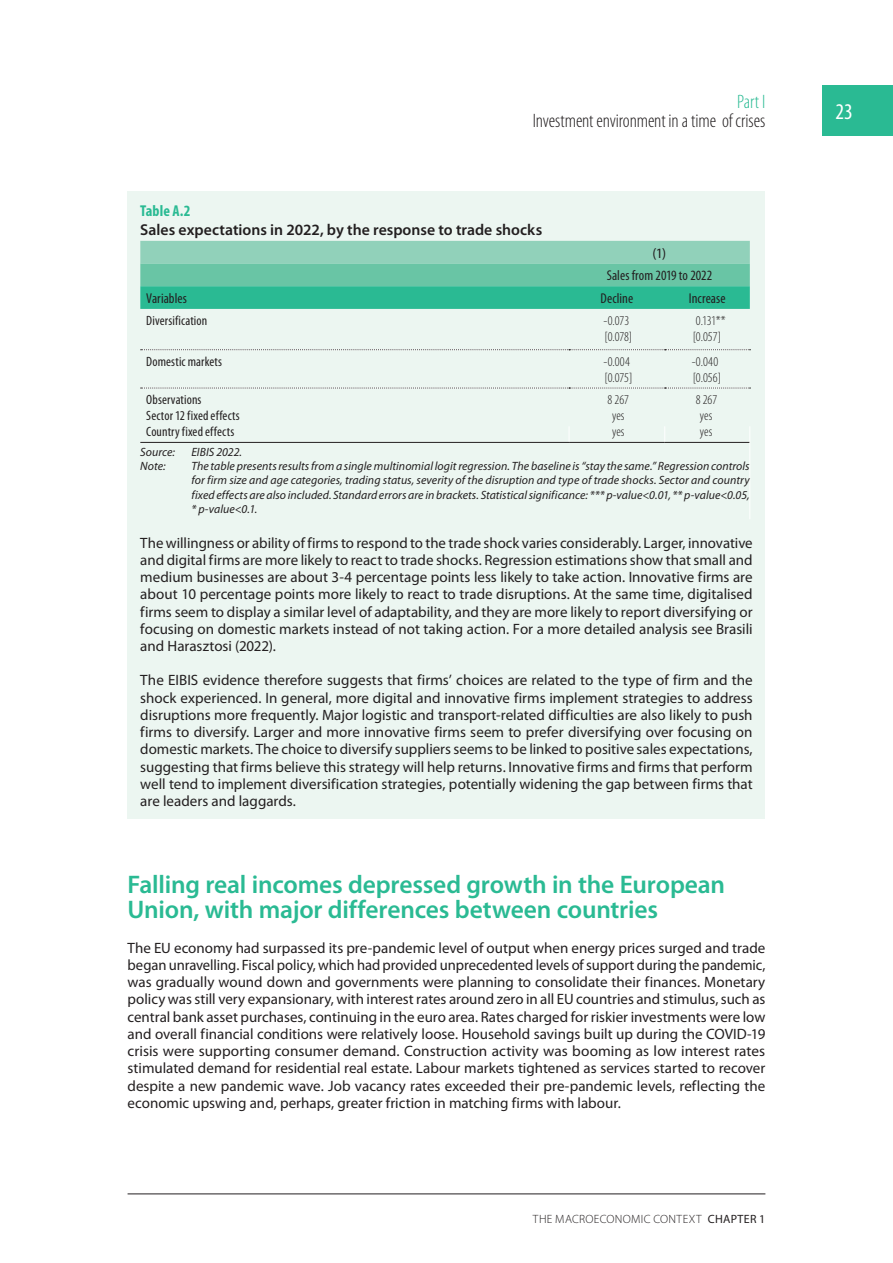
<style>
.page{position:relative;width:893px;height:1263px;background:#fff}
.page>*{position:absolute;margin:0;border:0;box-sizing:border-box;transform-origin:0 0}
._06_1_1_1_Titre{font:600 25.5px/25.5px "Myriad Pro";letter-spacing:-.01em;color:#2aba93}
.t1{font:condensed 22.5px "Myriad Pro";color:#fff}
.t2{font:300 condensed 19.5px "Myriad Pro";letter-spacing:-.01em;color:#231f20}
.t3{font:300 condensed 19.5px "Myriad Pro";color:#2aba93}
._12_FIGURE_BOX_TABLE{font:600 15.75px "Myriad Pro";color:#231f20}
._12_FIGURE_BOX_TABLE-2{font:700 condensed 15.75px "Myriad Pro";letter-spacing:.005em;color:#2aba93}
._05_TEXTE_COURANT{font:15px/17.2px "Myriad Pro";color:#231f20;text-align:justify}
._15_TITRE_TABLEAU_CO{font:condensed 14.25px "Myriad Pro";letter-spacing:.005em;color:#231f20}
._15_TITRE_TABLEAU_CO-2{font:14.25px "Myriad Pro";color:#231f20}
._17_TEXT_TABLEAU_CON{font:condensed 13.5px "Myriad Pro";letter-spacing:.01em;color:#231f20}
._16_TEXT_TABLEAU_LIG{font:300 condensed 13.5px "Myriad Pro";color:#231f20}
._08_SOURCES{font:italic 12px/14.4px "Myriad Pro";letter-spacing:.005em;color:#231f20;text-align:justify}
.t4{font:300 12px "Myriad Pro";letter-spacing:.025em;color:#231f20}
.s1{font-weight:400}
</style>
<div class="page">
<div style="left:823px;top:85px;width:70px;height:50px;background:#2aba93"></div>
<hr style="left:128px;top:1193px;width:637px;height:1px;background:#231f20">
<div style="left:128px;top:191px;width:637px;height:628px;background:#ecf6f1"></div>
<svg style="left:140px;top:241px;width:610px;height:68px;background:#62c5a6"></svg>
<svg style="left:664px;top:427px;width:1px;height:15px"></svg>
<svg style="left:141px;top:349px;width:609px;height:1px"></svg>
<svg style="left:141px;top:388px;width:609px;height:1px"></svg>
<hr style="left:140px;top:442px;width:429px;height:1px;background:#231f20">
<hr style="left:569px;top:442px;width:96px;height:1px;background:#231f20">
<hr style="left:665px;top:442px;width:85px;height:1px;background:#231f20">
<hr style="left:750px;top:442px;width:1px;height:77px;background:#fff">
<h3 class="t3" style="left:737px;top:91px;width:30px">Part I</h3>
<h3 class="t2" style="left:533px;top:110px;width:234px">Investment environment in a time of crises</h3>
<p class="_12_FIGURE_BOX_TABLE-2" style="left:140px;top:202px;width:52px">Table A.2</p>
<p class="_12_FIGURE_BOX_TABLE" style="left:140px;top:221px;width:403px">Sales expectations in 2022, by the response to trade shocks</p>
<p class="_15_TITRE_TABLEAU_CO-2" style="left:653px;top:245px;width:15px">(1)</p>
<p class="_15_TITRE_TABLEAU_CO" style="left:607px;top:268px;width:107px">Sales from 2019 to 2022</p>
<p class="_15_TITRE_TABLEAU_CO" style="left:146px;top:290px;width:42px">Variables</p>
<p class="_15_TITRE_TABLEAU_CO" style="left:601px;top:290px;width:34px">Decline</p>
<p class="_15_TITRE_TABLEAU_CO" style="left:689px;top:290px;width:38px">Increase</p>
<p class="_17_TEXT_TABLEAU_CON" style="left:146px;top:313px;width:62px">Diversification</p>
<p class="_16_TEXT_TABLEAU_LIG" style="left:603px;top:313px;width:27px">-0.073</p>
<p class="_16_TEXT_TABLEAU_LIG" style="left:696px;top:313px;width:31px">0.131**</p>
<p class="_16_TEXT_TABLEAU_LIG" style="left:605px;top:329px;width:29px">[0.078]</p>
<p class="_16_TEXT_TABLEAU_LIG" style="left:693px;top:329px;width:30px">[0.057]</p>
<p class="_17_TEXT_TABLEAU_CON" style="left:146px;top:354px;width:77px">Domestic markets</p>
<p class="_16_TEXT_TABLEAU_LIG" style="left:603px;top:354px;width:28px">-0.004</p>
<p class="_16_TEXT_TABLEAU_LIG" style="left:692px;top:354px;width:28px">-0.040</p>
<p class="_16_TEXT_TABLEAU_LIG" style="left:605px;top:370px;width:29px">[0.075]</p>
<p class="_16_TEXT_TABLEAU_LIG" style="left:693px;top:370px;width:30px">[0.056]</p>
<p class="_17_TEXT_TABLEAU_CON" style="left:146px;top:392px;width:57px">Observations</p>
<p class="_16_TEXT_TABLEAU_LIG" style="left:608px;top:392px;width:23px">8 267</p>
<p class="_16_TEXT_TABLEAU_LIG" style="left:696px;top:392px;width:23px">8 267</p>
<p class="_17_TEXT_TABLEAU_CON" style="left:146px;top:408px;width:95px">Sector 12 fixed effects</p>
<p class="_16_TEXT_TABLEAU_LIG" style="left:612px;top:409px;width:14px">yes</p>
<p class="_16_TEXT_TABLEAU_LIG" style="left:700px;top:409px;width:14px">yes</p>
<p class="_17_TEXT_TABLEAU_CON" style="left:146px;top:425px;width:90px">Country fixed effects</p>
<p class="_16_TEXT_TABLEAU_LIG" style="left:612px;top:425px;width:14px">yes</p>
<p class="_16_TEXT_TABLEAU_LIG" style="left:700px;top:425px;width:14px">yes</p>
<p class="_08_SOURCES" style="left:140px;top:445px;width:36px">Source:</p>
<p class="_08_SOURCES" style="left:191px;top:445px;width:52px">EIBIS 2022.</p>
<p class="_08_SOURCES" style="left:140px;top:459px;width:27px">Note:</p>
<p class="_08_SOURCES" style="left:191px;top:459px;width:560px">The table presents results from a single multinomial logit regression. The baseline is “stay the same.” Regression controls for firm size and age categories, trading status, severity of the disruption and type of trade shocks. Sector and country fixed effects are also included. Standard errors are in brackets. Statistical significance: *** p-value&lt;0.01, ** p-value&lt;0.05, * p-value&lt;0.1.</p>
<p class="_05_TEXTE_COURANT" style="left:140px;top:534px;width:614px">The willingness or ability of firms to respond to the trade shock varies considerably. Larger, innovative and digital firms are more likely to react to trade shocks. Regression estimations show that small and medium businesses are about 3-4 percentage points less likely to take action. Innovative firms are about 10 percentage points more likely to react to trade disruptions. At the same time, digitalised firms seem to display a similar level of adaptability, and they are more likely to report diversifying or focusing on domestic markets instead of not taking action. For a more detailed analysis see Brasili and H arasztosi (2022).</p>
<p class="_05_TEXTE_COURANT" style="left:140px;top:672px;width:614px">The EIBIS evidence therefore suggests that firms’ choices are related to the type of firm and the shock experienced. In general, more digital and innovative firms implement strategies to address disruptions more frequently. Major logistic and transport-related difficulties are also likely to push firms to diversify. Larger and more innovative firms seem to prefer diversifying over focusing on domestic markets. The choice to diversify suppliers seems to be linked to positive sales expectations, suggesting that firms believe this strategy will help returns. Innovative firms and firms that perform well tend to implement diversification strategies, potentially widening the gap between firms that are leaders and laggards.</p>
<p class="_06_1_1_1_Titre" style="left:128px;top:872px;width:599px">Falling real incomes depressed growth in the European<br>Union, with major differences between countries</p>
<p class="_05_TEXTE_COURANT" style="left:128px;top:939px;width:639px">The EU economy had surpassed its pre-pandemic level of output when energy prices surged and trade began unravelling. Fiscal policy, which had provided unprecedented levels of support during the pandemic, was gradually wound down and governments were planning to consolidate their finances. Monetary policy was still very expansionary, with interest rates around zero in all EU countries and stimulus, such as central bank asset purchases, continuing in the euro area. Rates charged for riskier investments were low and overall financial conditions were relatively loose. Household savings built up during the COVID-19 crisis were supporting consumer demand. Construction activity was booming as low interest rates stimulated demand for residential real estate. Labour markets tightened as services started to recover despite a new pandemic wave. Job vacancy rates exceeded their pre-pandemic levels, reflecting the economic upswing and, perhaps, greater friction in matching firms with labour.</p>
<p class="t4" style="left:533px;top:1212px;width:234px">THE MACROECONOMIC CONTEXT <span class="s1">Chapter 1</span></p>
<h2 class="t1" style="left:836px;top:100px;width:19px">23</h2>
</div>
